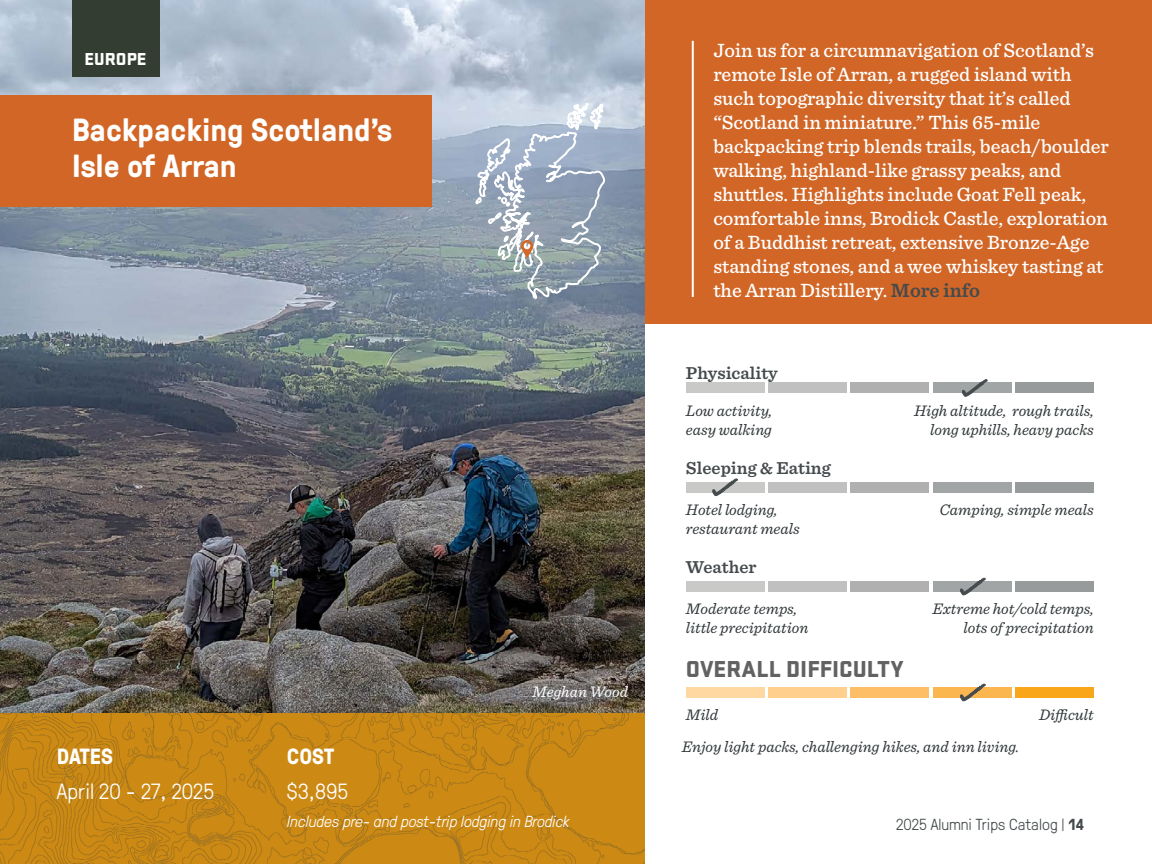
<style>
.page{position:relative;width:1152px;height:864px;background:#fff}
.page>*{position:absolute;margin:0;border:0;box-sizing:border-box;transform-origin:0 0}
.t1{font:700 32px/36px "GT Pressura";color:#fff}
.t2{font:900 24px "Stratum 2";color:#616261}
.t3{font:300 22px "GT Pressura";color:#fff}
.t4{font:700 22px "GT Pressura";color:#fff}
.t5{font:500 20px/24px "Sentinel";color:#fff}
.t6{font:600 18px "Sentinel";color:#454b4d}
.t7{font:900 18px "Stratum 2";color:#fff}
.t8{font:italic 16px/19.2px "Sentinel";color:#303739}
.t9{font:italic 300 16px "GT Pressura";color:#fff}
.t10{font:300 16px "GT Pressura";color:#454b4d}
.t11{font:italic 16px "Sentinel";color:#fff}
.s1{font-weight:600;color:#454a4d}
.s2{font-weight:700}
</style>
<div class="page">
<div style="left:583px;top:0;width:569px;height:324px;background:#d16626"></div>
<img style="left:0;top:0;width:645px;height:714px">
<div style="left:0;top:95px;width:432px;height:112px;background:#d16626"></div>
<svg style="left:474px;top:80px;width:132px;height:254px"></svg>
<div style="left:72px;top:0;width:87px;height:76px;background:#343d32"></div>
<img style="left:0;top:714px;width:645px;height:150px">
<hr style="left:692px;top:41px;width:2px;height:256px;background:#fff">
<div style="left:686px;top:482px;width:78px;height:11px;background:#c9c9c7"></div>
<div style="left:851px;top:482px;width:78px;height:11px;background:#b0b0b0"></div>
<div style="left:768px;top:482px;width:79px;height:11px;background:#c0c0c0"></div>
<div style="left:933px;top:482px;width:78px;height:11px;background:#a2a5a6"></div>
<div style="left:1016px;top:482px;width:78px;height:11px;background:#979b9c"></div>
<div style="left:686px;top:581px;width:78px;height:11px;background:#c9c9c7"></div>
<div style="left:851px;top:581px;width:78px;height:11px;background:#b0b0b0"></div>
<div style="left:768px;top:581px;width:79px;height:11px;background:#c0c0c0"></div>
<div style="left:933px;top:581px;width:78px;height:11px;background:#a2a5a6"></div>
<div style="left:1016px;top:581px;width:78px;height:11px;background:#979b9c"></div>
<div style="left:686px;top:383px;width:78px;height:10px;background:#c9c9c7"></div>
<div style="left:851px;top:383px;width:78px;height:10px;background:#b0b0b0"></div>
<div style="left:768px;top:383px;width:79px;height:10px;background:#c0c0c0"></div>
<div style="left:933px;top:383px;width:78px;height:10px;background:#a2a5a6"></div>
<div style="left:1016px;top:383px;width:78px;height:10px;background:#979b9c"></div>
<div style="left:686px;top:687px;width:78px;height:11px;background:#ffd8a1"></div>
<div style="left:851px;top:687px;width:78px;height:11px;background:#fdbe66"></div>
<div style="left:768px;top:687px;width:79px;height:11px;background:#fecf8d"></div>
<div style="left:933px;top:687px;width:78px;height:11px;background:#fcb64f"></div>
<div style="left:1016px;top:687px;width:78px;height:11px;background:#faa61a"></div>
<svg style="left:712px;top:478px;width:26px;height:18px"></svg>
<svg style="left:960px;top:577px;width:26px;height:19px"></svg>
<svg style="left:960px;top:683px;width:26px;height:18px"></svg>
<svg style="left:962px;top:379px;width:26px;height:18px"></svg>
<p class="t7" style="left:85px;top:46px;width:63px">EUROPE</p>
<h1 class="t1" style="left:72px;top:111px;width:322px">Backpacking Scotland’s<br>Isle of Arran</h1>
<p class="t11" style="left:532px;top:679px;width:97px">Meghan Wood</p>
<p class="t4" style="left:57px;top:740px;width:58px">DATES</p>
<p class="t3" style="left:57px;top:776px;width:159px">April 20 - 27, 2025</p>
<p class="t4" style="left:287px;top:740px;width:49px">COST</p>
<p class="t3" style="left:287px;top:776px;width:63px">$3,895</p>
<p class="t9" style="left:287px;top:810px;width:284px">Includes pre- and post-trip lodging in Brodick</p>
<p class="t5" style="left:713px;top:37px;width:397px">Join us for a circumnavigation of Scotland’s remote Isle of Arran, a rugged island with such topographic diversity that it’s called “Scotland in miniature.” This 65-mile backpacking trip blends trails, beach/boulder walking, highland-like grassy peaks, and shuttles. Highlights include Goat Fell peak, comfortable inns, Brodick Castle, exploration of a Buddhist retreat, extensive Bronze-Age standing stones, and a wee whiskey tasting at the Arran Distillery. <span class="s1">More info</span></p>
<p class="t6" style="left:686px;top:359px;width:93px">Physicality</p>
<p class="t8" style="left:686px;top:400px;width:88px">Low activity, easy walking</p>
<p class="t8" style="left:914px;top:400px;width:181px;text-align:right">High altitude, rough trails, long uphills, heavy packs</p>
<p class="t6" style="left:686px;top:454px;width:146px">Sleeping &amp; Eating</p>
<p class="t8" style="left:686px;top:499px;width:115px">Hotel lodging, restaurant meals</p>
<p class="t8" style="left:939px;top:499px;width:156px">Camping, simple meals</p>
<p class="t6" style="left:686px;top:553px;width:72px">Weather</p>
<p class="t8" style="left:686px;top:598px;width:124px">Moderate temps, little precipitation</p>
<p class="t8" style="left:933px;top:598px;width:163px;text-align:right">Extreme hot/cold temps, lots of precipitation</p>
<p class="t2" style="left:686px;top:651px;width:219px">OVERALL DIFFICULTY</p>
<p class="t8" style="left:686px;top:704px;width:34px">Mild</p>
<p class="t8" style="left:1039px;top:704px;width:56px">Difficult</p>
<p class="t8" style="left:682px;top:736px;width:339px">Enjoy light packs, challenging hikes, and inn living.</p>
<p class="t10" style="left:896px;top:812px;width:189px">2025 Alumni Trips Catalog | <span class="s2">14</span></p>
</div>
